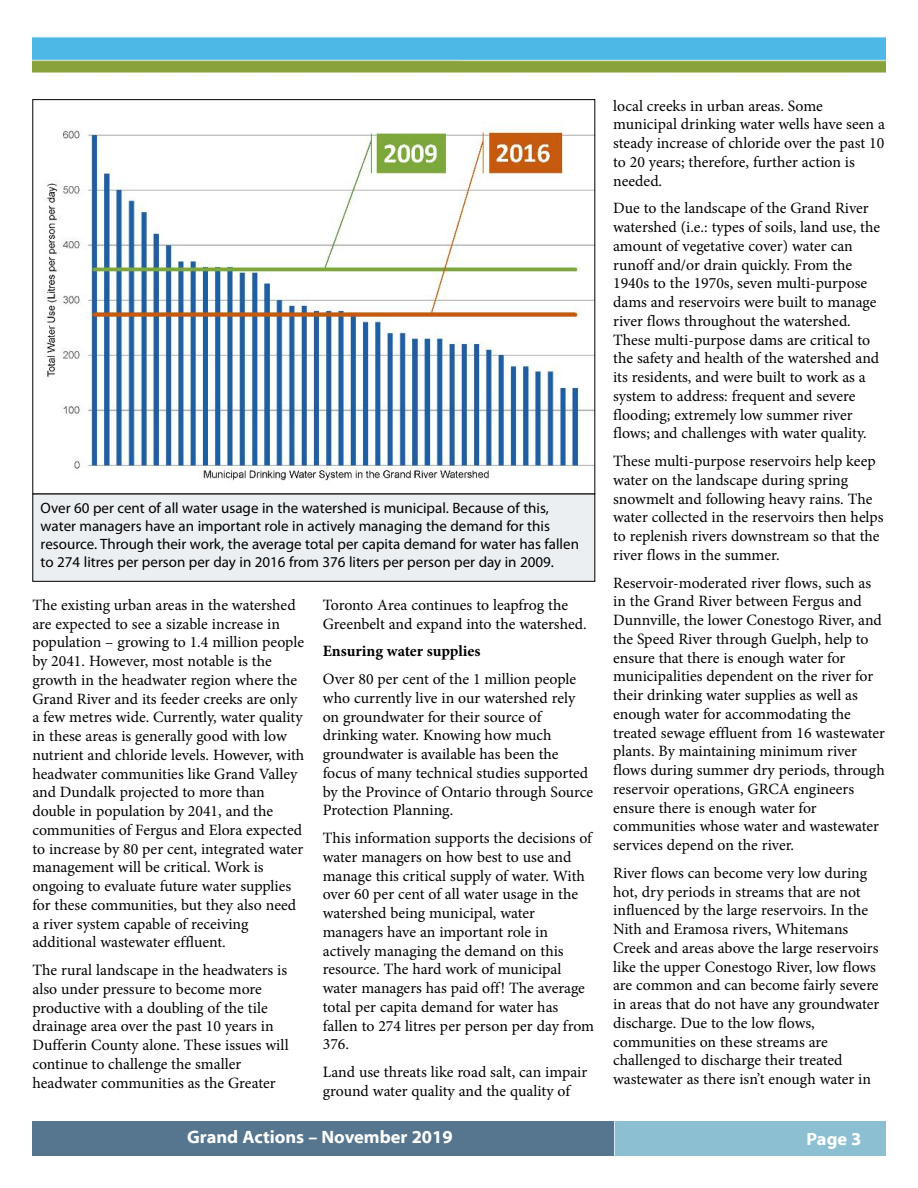
<style>
.page{position:relative;width:918px;height:1188px;background:#fff}
.page>*{position:absolute;margin:0;border:0;box-sizing:border-box;transform-origin:0 0}
.t1{font:700 18px "Myriad Web Pro";color:#fff}
.t2{font:15.75px/18.8px "Minion Pro";color:#000}
.t3{font:700 15.75px "Minion Pro";color:#000}
.t4{font:15px/18px "Myriad Pro";color:#000}
</style>
<div class="page">
<div style="left:613px;top:1121px;width:272px;height:34px;background:#8cbfd1"></div>
<hr style="left:612px;top:1121px;width:3px;height:35px;background:#fff">
<img style="left:32px;top:37px;width:854px;height:36px">
<div style="left:32px;top:1121px;width:582px;height:35px;background:#567690"></div>
<div style="left:33px;top:494px;width:562px;height:87px;background:#ebeff2"></div>
<div style="left:32px;top:494px;width:563px;height:88px;border:1px solid #000"></div>
<img style="left:45px;top:122px;width:548px;height:359px">
<p class="t4" style="left:41px;top:500px;width:540px">Over 60 per cent of all water usage in the watershed is municipal. Because of this, water managers have an important role in actively managing the demand for this resource. Through their work, the average total per capita demand for water has fallen to 274 litres per person per day in 2016 from 376 liters per person per day in 2009.</p>
<p class="t2" style="left:32px;top:597px;width:273px">The existing urban areas in the watershed are expected to see a sizable increase in population – growing to 1.4 million people by 2041. However, most notable is the growth in the headwater region where the Grand River and its feeder creeks are only a few metres wide. Currently, water quality in these areas is generally good with low nutrient and chloride levels. However, with headwater communities like Grand Valley and Dundalk projected to more than double in population by 2041, and the communities of Fergus and Elora expected to increase by 80 per cent, integrated water management will be critical. Work is ongoing to evaluate future water supplies for these communities, but they also need a river system capable of receiving additional wastewater effluent.</p>
<p class="t2" style="left:32px;top:962px;width:258px">The rural landscape in the headwaters is also under pressure to become more productive with a doubling of the tile drainage area over the past 10 years in Dufferin County alone. These issues will continue to challenge the smaller headwater communities as the Greater</p>
<p class="t2" style="left:323px;top:597px;width:265px">Toronto Area continues to leapfrog the<br>Greenbelt and expand into the watershed.</p>
<p class="t3" style="left:323px;top:646px;width:159px">Ensuring water supplies</p>
<p class="t2" style="left:323px;top:671px;width:272px">Over 80 per cent of the 1 million people who currently live in our watershed rely on groundwater for their source of drinking water. Knowing how much groundwater is available has been the focus of many technical studies supported by the Province of Ontario through Source Protection Planning.</p>
<p class="t2" style="left:323px;top:830px;width:273px">This information supports the decisions of water managers on how best to use and manage this critical supply of water. With over 60 per cent of all water usage in the watershed being municipal, water managers have an important role in actively managing the demand on this resource. The hard work of municipal water managers has paid off! The average total per capita demand for water has fallen to 274 litres per person per day from 376.</p>
<p class="t2" style="left:323px;top:1064px;width:266px">Land use threats like road salt, can impair ground water quality and the quality of</p>
<p class="t2" style="left:613px;top:98px;width:273px">local creeks in urban areas. Some municipal drinking water wells have seen a steady increase of chloride over the past 10 to 20 years; therefore, further action is needed.</p>
<p class="t2" style="left:613px;top:200px;width:268px">Due to the landscape of the Grand River watershed (i.e.: types of soils, land use, the amount of vegetative cover) water can runoff and/or drain quickly. From the 1940s to the 1970s, seven multi-purpose dams and reservoirs were built to manage river flows throughout the watershed.<br>These multi-purpose dams are critical to the safety and health of the watershed and its residents, and were built to work as a system to address: frequent and severe flooding; extremely low summer river flows; and challenges with water quality.</p>
<p class="t2" style="left:613px;top:453px;width:272px">These multi-purpose reservoirs help keep water on the landscape during spring snowmelt and following heavy rains. The water collected in the reservoirs then helps to replenish rivers downstream so that the river flows in the summer.</p>
<p class="t2" style="left:613px;top:575px;width:273px">Reservoir-moderated river flows, such as in the Grand River between Fergus and Dunnville, the lower Conestogo River, and the Speed River through Guelph, help to ensure that there is enough water for municipalities dependent on the river for their drinking water supplies as well as enough water for accommodating the treated sewage effluent from 16 wastewater plants. By maintaining minimum river flows during summer dry periods, through reservoir operations, GRCA engineers ensure there is enough water for communities whose water and wastewater services depend on the river.</p>
<p class="t2" style="left:613px;top:865px;width:268px">River flows can become very low during hot, dry periods in streams that are not influenced by the large reservoirs. In the Nith and Eramosa rivers, Whitemans Creek and areas above the large reservoirs like the upper Conestogo River, low flows are common and can become fairly severe in areas that do not have any groundwater discharge. Due to the low flows, communities on these streams are challenged to discharge their treated wastewater as there isn’t enough water in</p>
<p class="t1" style="left:187px;top:1127px;width:267px">Grand Actions – November 2019</p>
<p class="t1" style="left:807px;top:1129px;width:57px">Page 3</p>
</div>
